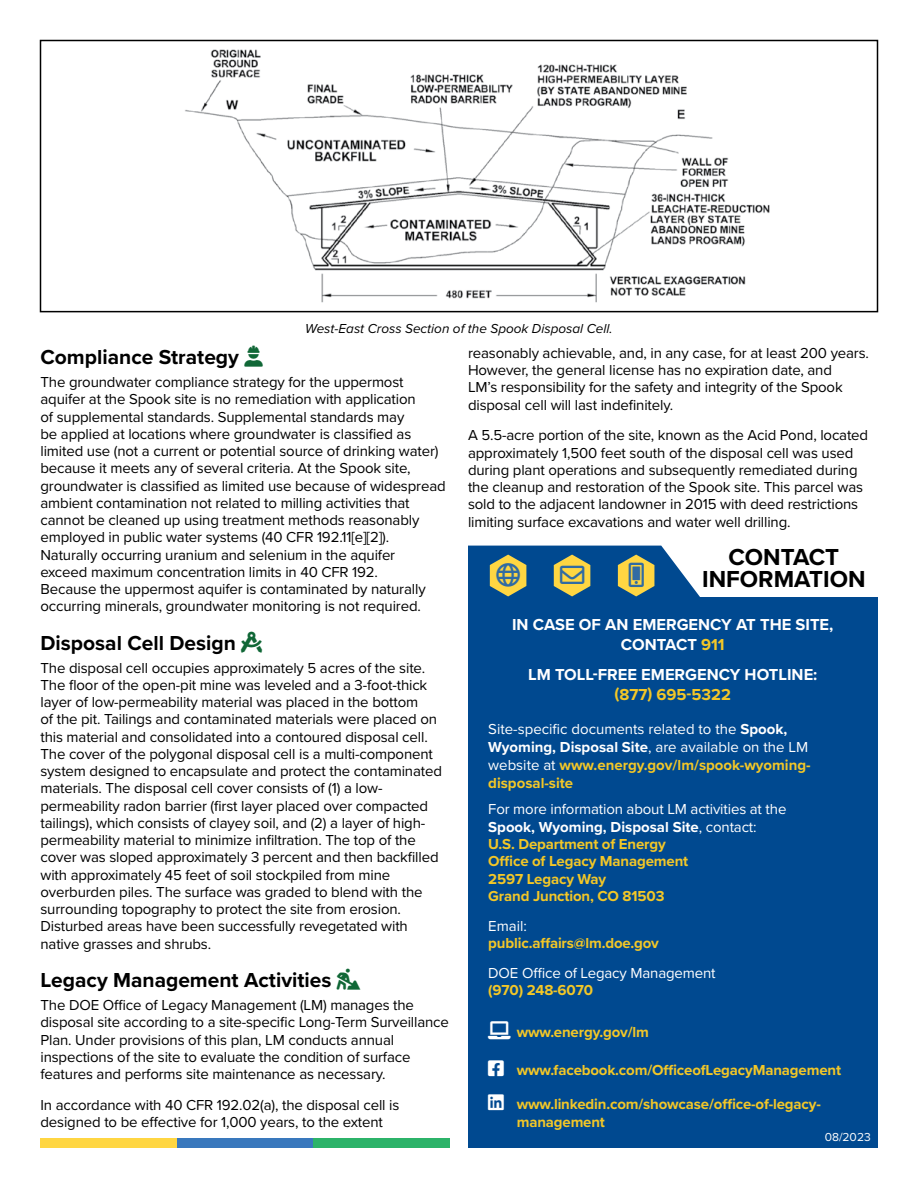
<style>
.page{position:relative;width:918px;height:1188px;background:#fff}
.page>*{position:absolute;margin:0;border:0;box-sizing:border-box;transform-origin:0 0}
.t1{font:24.3px "Font Awesome 5 Pro";color:#316ba3}
.Hours_Contact_Headers{font:700 24px "Proxima Nova";color:#000}
.body_text{font:700 21px "Proxima Nova";color:#000}
.Hours_Contact_Body_Text{font:700 16.5px/19.8px "Proxima Nova";color:#fff;text-align:center}
.Hours_Contact_Body_Text-2{font:700 16.5px "Proxima Nova";color:#f3c727}
.Body_Text_-_ProximaNovaRegular{font:15px/17.2px "Proxima Nova";letter-spacing:-.01em;color:#000}
.Body_Text_-_ProximaNovaRegular-2{font:700 15px/17.4px "Proxima Nova";letter-spacing:-.01em;color:#f3c727}
.Hours_Contact_Body_Text-3{font:15px/18px "Proxima Nova";color:#fff}
.Body_Text_-_ProximaNovaRegular-3{font:15px/17.2px "Proxima Nova";letter-spacing:-.01em;color:#fff}
.Captions{font:italic 13.5px "Proxima Nova";color:#000}
.Date{font:12px "Proxima Nova";color:#fff}
.s1{color:#106736}
.s2{color:#f3c727}
.s3{font-weight:700}
.s4{font-weight:700;color:#f3c727}
.s5{font-weight:400;color:#fff}
.s6{color:#fff}
</style>
<div class="page">
<div style="left:40px;top:1138px;width:137px;height:10px;background:#ffd642"></div>
<div style="left:177px;top:1138px;width:137px;height:10px;background:#3978bd"></div>
<div style="left:314px;top:1138px;width:136px;height:10px;background:#2cb369"></div>
<div style="left:468px;top:597px;width:410px;height:551px;background:#004990"></div>
<img style="left:185px;top:49px;width:585px;height:254px">
<div style="left:40px;top:40px;width:838px;height:272px;border:2px solid #000"></div>
<svg style="left:468px;top:546px;width:232px;height:51px;background:#5f8082"></svg>
<p class="Captions" style="left:305px;top:318px;width:309px">West-East Cross Section of the Spook Disposal Cell.</p>
<p class="body_text" style="left:40px;top:342px;width:224px">Compliance Strategy <span class="s1">◆▲▼</span></p>
<p class="Body_Text_-_ProximaNovaRegular" style="left:40px;top:373px;width:407px">The groundwater compliance strategy for the uppermost aquifer at the Spook site is no remediation with application<br>of supplemental standards. Supplemental standards may<br>be applied at locations where groundwater is classified as limited use (not a current or potential source of drinking water) because it meets any of several criteria. At the Spook site, groundwater is classified as limited use because of widespread ambient contamination not related to milling activities that cannot be cleaned up using treatment methods reasonably employed in public water systems (40 CFR 192.11[e][2]).<br>Naturally occurring uranium and selenium in the aquifer exceed maximum concentration limits in 40 CFR 192.<br>Because the uppermost aquifer is contaminated by naturally occurring minerals, groundwater monitoring is not required.</p>
<p class="body_text" style="left:40px;top:627px;width:223px">Disposal Cell Design <span class="s1">▼■□▲▲</span></p>
<p class="Body_Text_-_ProximaNovaRegular" style="left:40px;top:658px;width:403px">The disposal cell occupies approximately 5 acres of the site.<br>The floor of the open-pit mine was leveled and a 3-foot-thick layer of low-permeability material was placed in the bottom<br>of the pit. Tailings and contaminated materials were placed on this material and consolidated into a contoured disposal cell.<br>The cover of the polygonal disposal cell is a multi-component system designed to encapsulate and protect the contaminated materials. The disposal cell cover consists of (1) a low&shy;permeability radon barrier (first layer placed over compacted tailings), which consists of clayey soil, and (2) a layer of high&shy;permeability material to minimize infiltration. The top of the cover was sloped approximately 3 percent and then backfilled with approximately 45 feet of soil stockpiled from mine overburden piles. The surface was graded to blend with the surrounding topography to protect the site from erosion.<br>Disturbed areas have been successfully revegetated with native grasses and shrubs.</p>
<p class="body_text" style="left:40px;top:965px;width:322px">Legacy Management Activities <span class="s1">■</span></p>
<p class="Body_Text_-_ProximaNovaRegular" style="left:40px;top:996px;width:410px">The DOE Office of Legacy Management (LM) manages the disposal site according to a site-specific Long-Term Surveillance Plan. Under provisions of this plan, LM conducts annual inspections of the site to evaluate the condition of surface features and performs site maintenance as necessary.</p>
<p class="Body_Text_-_ProximaNovaRegular" style="left:40px;top:1096px;width:360px">In accordance with 40 CFR 192.02(a), the disposal cell is designed to be effective for 1,000 years, to the extent</p>
<p class="Body_Text_-_ProximaNovaRegular" style="left:468px;top:344px;width:403px">reasonably achievable, and, in any case, for at least 200 years.<br>However, the general license has no expiration date, and<br>LM’s responsibility for the safety and integrity of the Spook disposal cell will last indefinitely.</p>
<p class="Body_Text_-_ProximaNovaRegular" style="left:468px;top:426px;width:402px">A 5.5-acre portion of the site, known as the Acid Pond, located approximately 1,500 feet south of the disposal cell was used during plant operations and subsequently remediated during the cleanup and restoration of the Spook site. This parcel was sold to the adjacent landowner in 2015 with deed restrictions limiting surface excavations and water well drilling.</p>
<p class="Hours_Contact_Headers" style="left:728px;top:539px;width:112px">CONTACT</p>
<p class="t1" style="left:560px;top:562px;width:26px">■❖●□</p>
<p class="Hours_Contact_Headers" style="left:702px;top:561px;width:165px">INFORMATION</p>
<p class="Hours_Contact_Body_Text" style="left:512px;top:614px;width:323px">IN CASE OF AN EMERGENCY AT THE SITE,<br>CONTACT <span class="s2">911</span></p>
<p class="Hours_Contact_Body_Text" style="left:528px;top:664px;width:291px">LM TOLL-FREE EMERGENCY HOTLINE:</p>
<p class="Hours_Contact_Body_Text-2" style="left:614px;top:682px;width:118px">(877) 695-5322</p>
<p class="Hours_Contact_Body_Text-3" style="left:488px;top:720px;width:324px">Site-specific documents related to the <span class="s3">Spook, Wyoming, Disposal Site</span>, are available on the LM website at <span class="s4">www.energy.gov/lm/spook-wyoming&shy;disposal-site</span></p>
<p class="Body_Text_-_ProximaNovaRegular-2" style="left:488px;top:800px;width:300px"><span class="s5">For more information about LM activities at the<br></span><span class="s6">Spook, Wyoming, Disposal Site</span><span class="s5">, contact:<br></span>U.S. Department of Energy<br>Office of Legacy Management<br>2597 Legacy Way<br>Grand Junction, CO 81503</p>
<p class="Hours_Contact_Body_Text-3" style="left:488px;top:916px;width:40px">Email:</p>
<p class="Body_Text_-_ProximaNovaRegular-2" style="left:488px;top:934px;width:172px">public.affairs@lm.doe.gov</p>
<p class="Body_Text_-_ProximaNovaRegular-3" style="left:488px;top:964px;width:229px">DOE Office of Legacy Management <span class="s4">(970) 248-6070</span></p>
<p class="Body_Text_-_ProximaNovaRegular-2" style="left:517px;top:1023px;width:134px">www.energy.gov/lm</p>
<p class="Body_Text_-_ProximaNovaRegular-2" style="left:488px;top:1061px;width:354px"><span class="s6">□□▲❑◆</span> www.facebook.com/OfficeofLegacyManagement</p>
<p class="Body_Text_-_ProximaNovaRegular-2" style="left:517px;top:1095px;width:306px;line-height:18px">www.linkedin.com/showcase/office-of-legacy&shy;management</p>
<p class="Date" style="left:825px;top:1128px;width:48px">08/2023</p>
</div>
